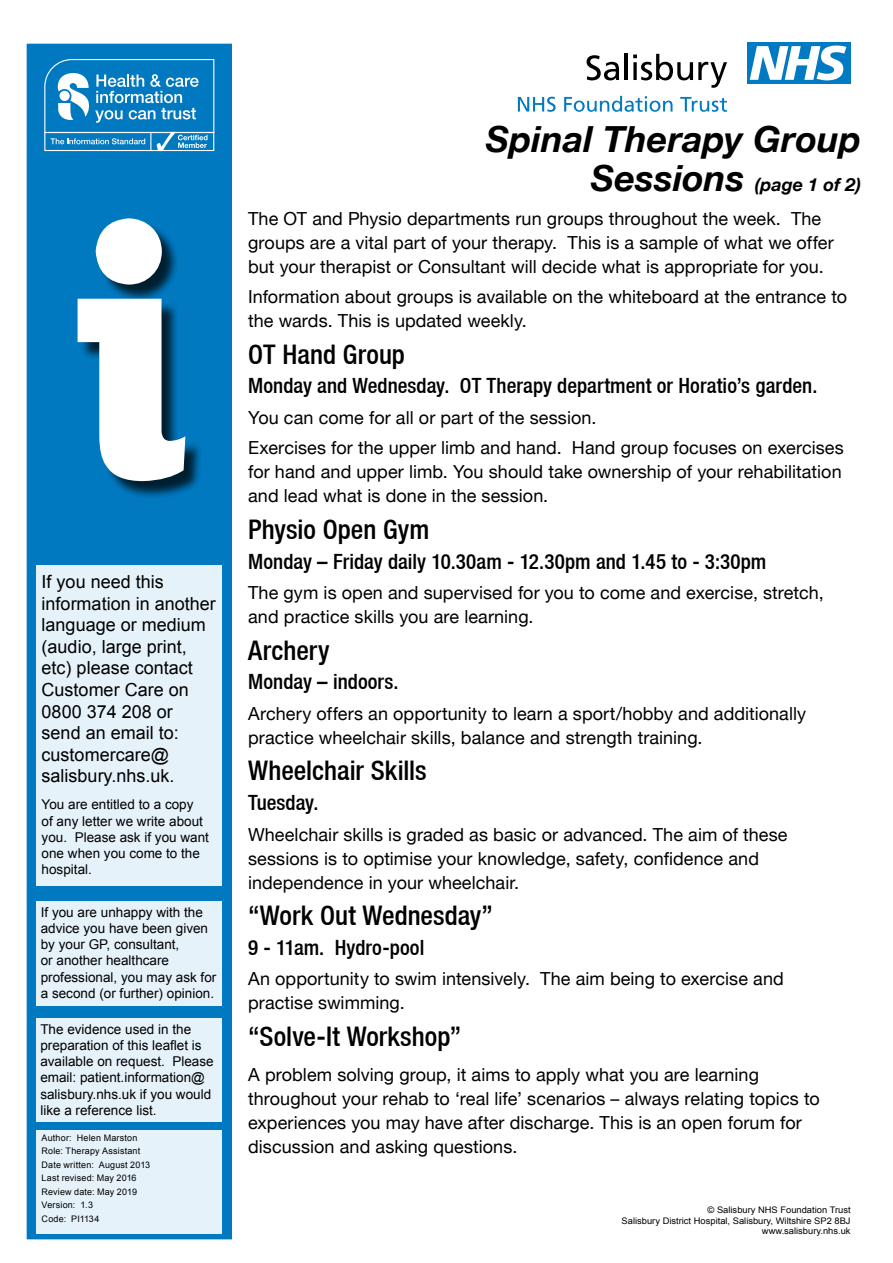
<style>
.page{position:relative;width:893px;height:1263px;background:#fff}
.page>*{position:absolute;margin:0;border:0;box-sizing:border-box;transform-origin:0 0}
.t1{font:370.5px "FS Lola Extra Bold Regular";color:#fff}
.t2{font:italic 700 36px "Helvetica Neue LT";color:#000}
.t3{font:500 condensed 27px "Helvetica Neue LT";color:#000}
.t4{font:500 condensed 21px "Helvetica Neue LT";letter-spacing:.005em;color:#000}
.t5{font:18px/24px "Helvetica Neue LT";letter-spacing:.005em;color:#000}
.t6{font:18px/21.6px "Arial";color:#000}
.t7{font:italic 700 18px "Helvetica Neue LT";color:#000}
.t8{font:13.5px/16.2px "Arial";color:#000}
.t9{font:9px/13.5px "Arial";letter-spacing:.02em;color:#000}
.t10{font:9px/10.8px "Arial";color:#000;text-align:right;scale:1.04 1}
.s1{font-size:36px}
</style>
<div class="page">
<div style="left:25px;top:42px;width:209px;height:1199px;background:#0079c1;border:2px solid #fff"></div>
<div style="left:37px;top:566px;width:185px;height:320px;background:#e6f2f9"></div>
<div style="left:37px;top:1018px;width:185px;height:103px;background:#e6f2f9"></div>
<div style="left:37px;top:1131px;width:185px;height:103px;background:#e6f2f9"></div>
<svg style="left:587px;top:55px;width:32px;height:25px"></svg>
<hr style="left:624px;top:54px;width:4px;height:26px;background:#000">
<svg style="left:633px;top:54px;width:94px;height:34px"></svg>
<div style="left:747px;top:42px;width:103px;height:42px;background:#007ac2"></div>
<svg style="left:750px;top:46px;width:96px;height:34px"></svg>
<svg style="left:518px;top:97px;width:38px;height:15px"></svg>
<svg style="left:564px;top:96px;width:108px;height:16px"></svg>
<svg style="left:680px;top:97px;width:47px;height:15px"></svg>
<div style="left:37px;top:901px;width:185px;height:105px;background:#e6f2f9"></div>
<div style="left:80px;top:221px;width:124px;height:278px;background:#000;opacity:.75"></div>
<svg style="left:44px;top:59px;width:170px;height:92px"></svg>
<h1 class="t1" style="left:70px;top:160px;width:126px">i</h1>
<p class="t6" style="left:42px;top:571px;width:176px">If you need this information in another language or medium (audio, large print, etc) please contact<br>Customer Care on<br>0800 374 208 or send an email to: customercare@ salisbury.nhs.uk.</p>
<p class="t8" style="left:42px;top:797px;width:169px">You are entitled to a copy<br>of any letter we write about you. Please ask if you want one when you come to the hospital.</p>
<p class="t8" style="left:41px;top:904px;width:177px">If you are unhappy with the advice you have been given by your GP, consultant,<br>or another healthcare professional, you may ask for a second (or further) opinion.</p>
<p class="t8" style="left:40px;top:1021px;width:175px">The evidence used in the preparation of this leaflet is available on request. Please email: patient.information@ salisbury.nhs.uk if you would like a reference list.</p>
<p class="t9" style="left:42px;top:1131px;width:110px">Author: Helen Marston<br>Role: Therapy Assistant<br>Date written: August 2013<br>Last revised: May 2016<br>Review date: May 2019<br>Version: 1.3<br>Code: PI1134</p>
<h2 class="t2" style="left:486px;top:117px;width:377px">Spinal Therapy Group</h2>
<p class="t7" style="left:591px;top:173px;width:272px"><span class="s1">Sessions</span> (page 1 of 2)</p>
<p class="t5" style="left:248px;top:206px;width:587px">The OT and Physio departments run groups throughout the week. The groups are a vital part of your therapy. This is a sample of what we offer but your therapist or Consultant will decide what is appropriate for you.</p>
<p class="t5" style="left:248px;top:284px;width:600px">Information about groups is available on the whiteboard at the entrance to the wards. This is updated weekly.</p>
<h3 class="t3" style="left:248px;top:338px;width:158px">OT Hand Group</h3>
<p class="t4" style="left:248px;top:373px;width:571px">Monday and Wednesday. OT Therapy department or Horatio’s garden.</p>
<p class="t5" style="left:248px;top:402px;width:597px;line-height:30.5px">You can come for all or part of the session.<br>Exercises for the upper limb and hand. Hand group focuses on exercises</p>
<p class="t5" style="left:248px;top:459px;width:595px">for hand and upper limb. You should take ownership of your rehabilitation and lead what is done in the session.</p>
<h3 class="t3" style="left:248px;top:513px;width:183px">Physio Open Gym</h3>
<p class="t4" style="left:248px;top:549px;width:520px">Monday – Friday daily 10.30am - 12.30pm and 1.45 to - 3:30pm</p>
<p class="t5" style="left:248px;top:580px;width:577px">The gym is open and supervised for you to come and exercise, stretch, and practice skills you are learning.</p>
<h3 class="t3" style="left:248px;top:634px;width:83px">Archery</h3>
<p class="t4" style="left:248px;top:669px;width:152px">Monday – indoors.</p>
<p class="t5" style="left:248px;top:701px;width:559px">Archery offers an opportunity to learn a sport/hobby and additionally practice wheelchair skills, balance and strength training.</p>
<h3 class="t3" style="left:248px;top:755px;width:180px">Wheelchair Skills</h3>
<p class="t4" style="left:248px;top:790px;width:72px">Tuesday.</p>
<p class="t5" style="left:248px;top:822px;width:541px">Wheelchair skills is graded as basic or advanced. The aim of these sessions is to optimise your knowledge, safety, confidence and independence in your wheelchair.</p>
<h3 class="t3" style="left:248px;top:899px;width:246px">“Work Out Wednesday”</h3>
<p class="t4" style="left:248px;top:935px;width:178px">9 - 11am. Hydro-pool</p>
<p class="t5" style="left:248px;top:967px;width:537px">An opportunity to swim intensively. The aim being to exercise and practise swimming.</p>
<h3 class="t3" style="left:248px;top:1020px;width:215px">“Solve-It Workshop”</h3>
<p class="t5" style="left:248px;top:1062px;width:573px">A problem solving group, it aims to apply what you are learning throughout your rehab to ‘real life’ scenarios – always relating topics to experiences you may have after discharge. This is an open forum for discussion and asking questions.</p>
<p class="t10" style="left:622px;top:1204px;width:222px">© Salisbury NHS Foundation Trust<br>Salisbury District Hospital, Salisbury, Wiltshire SP2 8BJ www.salisbury.nhs.uk</p>
</div>
